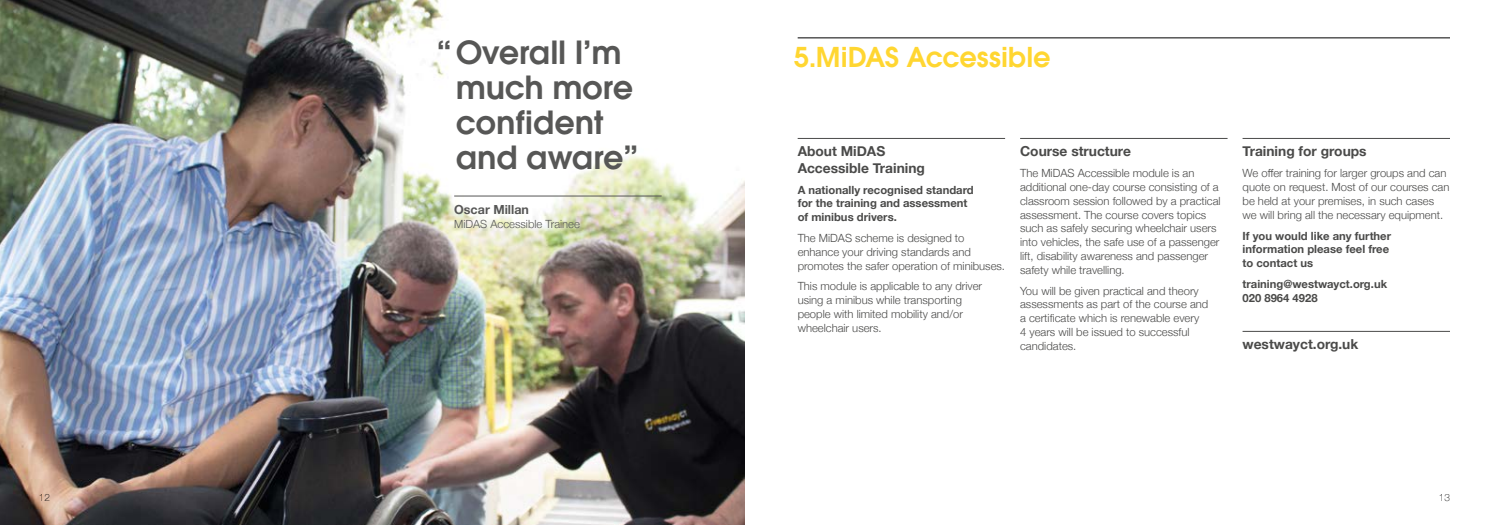
<style>
.page{position:relative;width:1489px;height:525px;background:#fff}
.page>*{position:absolute;margin:0;border:0;box-sizing:border-box;transform-origin:0 0}
.t1{font:600 35px/35px "Avalon";letter-spacing:-.005em;color:#575756;text-align:center}
.t2{font:600 30px "Avalon";letter-spacing:-.005em;color:#ffd631}
.t3{font:700 13.75px/16.2px "Helvetica Neue";color:#4a4a49}
.t4{font:700 12.5px "Helvetica Neue";color:#575756}
.t5{font:300 11.25px/13.8px "Helvetica Neue";color:#4a4a49}
.t6{font:700 11.25px/13.8px "Helvetica Neue";color:#4a4a49}
.t7{font:300 11.25px "Helvetica Neue";color:#575756}
.t8{font:100 10px "Helvetica Neue";color:#000}
</style>
<div class="page">
<hr style="left:797px;top:138px;width:208px;height:1px;background:#4a4a49">
<hr style="left:1020px;top:138px;width:207px;height:1px;background:#4a4a49">
<hr style="left:1242px;top:138px;width:207px;height:1px;background:#4a4a49">
<hr style="left:1242px;top:331px;width:207px;height:1px;background:#4a4a49">
<img style="left:0;top:0;width:744px;height:524px">
<hr style="left:454px;top:196px;width:207px;height:1px;background:#575756">
<hr style="left:797px;top:38px;width:652px;height:1px;background:#000">
<h1 class="t1" style="left:437px;top:34px;width:203px">“Overall I’m much more confident and aware”</h1>
<p class="t4" style="left:454px;top:200px;width:76px">Oscar Millan</p>
<p class="t7" style="left:454px;top:215px;width:127px">MiDAS Accessible Trainee</p>
<h2 class="t2" style="left:794px;top:40px;width:258px">5.MiDAS Accessible</h2>
<p class="t3" style="left:797px;top:144px;width:129px">About MiDAS<br>Accessible Training</p>
<p class="t6" style="left:797px;top:183px;width:178px">A nationally recognised standard for the training and assessment of minibus drivers.</p>
<p class="t5" style="left:797px;top:230px;width:209px">The MiDAS scheme is designed to enhance your driving standards and promotes the safer operation of minibuses.</p>
<p class="t5" style="left:797px;top:278px;width:186px">This module is applicable to any driver using a minibus while transporting people with limited mobility and/or wheelchair users.</p>
<p class="t3" style="left:1020px;top:144px;width:112px">Course structure</p>
<p class="t5" style="left:1020px;top:165px;width:202px">The MiDAS Accessible module is an additional one-day course consisting of a classroom session followed by a practical assessment. The course covers topics such as safely securing wheelchair users into vehicles, the safe use of a passenger lift, disability awareness and passenger safety while travelling.</p>
<p class="t5" style="left:1020px;top:283px;width:190px">You will be given practical and theory assessments as part of the course and a certificate which is renewable every<br>4 years will be issued to successful candidates.</p>
<p class="t3" style="left:1242px;top:144px;width:125px">Training for groups</p>
<p class="t5" style="left:1242px;top:165px;width:208px">We offer training for larger groups and can quote on request. Most of our courses can be held at your premises, in such cases we will bring all the necessary equipment.</p>
<p class="t6" style="left:1242px;top:229px;width:150px">If you would like any further information please feel free to contact us</p>
<p class="t6" style="left:1242px;top:277px;width:146px">training@westwayct.org.uk<br>020 8964 4928</p>
<p class="t3" style="left:1242px;top:336px;width:117px">westwayct.org.uk</p>
<p class="t8" style="left:39px;top:490px;width:13px">12</p>
<p class="t8" style="left:1438px;top:490px;width:13px">13</p>
</div>
